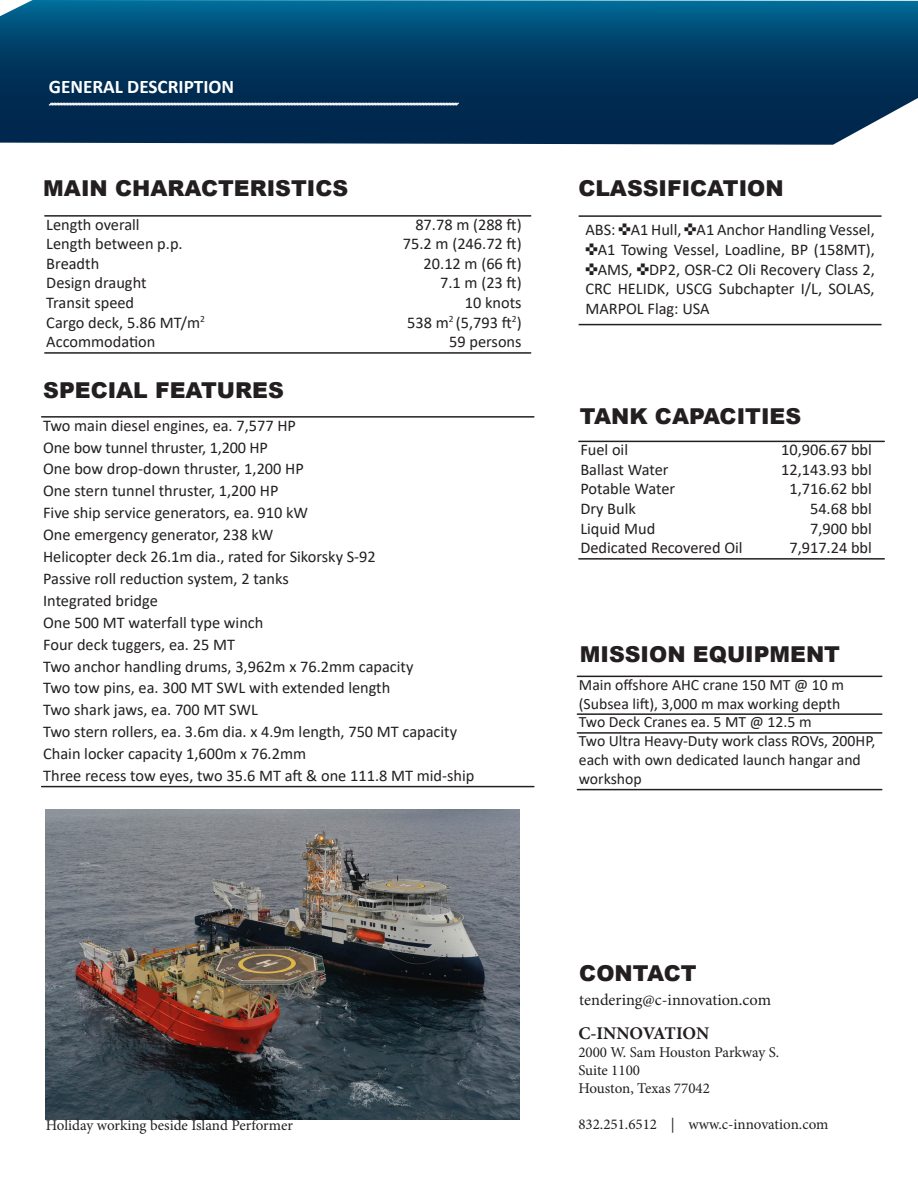
<style>
.page{position:relative;width:918px;height:1188px;background:#fff}
.page>*{position:absolute;margin:0;border:0;box-sizing:border-box;transform-origin:0 0}
.t1{font:900 21.9px "Arial";color:#231f20}
.t2{font:700 19.2px "Calibri";color:#fff}
.t3{font:700 17.85px "Minion Pro";letter-spacing:-.01em;color:#231f20}
.t4{font:16.35px/19.6px "Calibri";color:#231f20;text-align:justify}
.t5{font:16.35px "Minion Pro";color:#231f20}
.t6{font:15.75px/18.9px "Calibri";color:#231f20}
.t7{font:15px "Minion Pro";color:#231f20}
</style>
<div class="page">
<svg style="left:0;top:0;width:918px;height:145px;background:#074067"></svg>
<svg style="left:48px;top:102px;width:412px;height:4px"></svg>
<img style="left:46px;top:810px;width:474px;height:309px">
<hr style="left:577px;top:676px;width:305px;height:1px;background:#231f20">
<hr style="left:577px;top:732px;width:305px;height:2px;background:#231f20">
<hr style="left:577px;top:713px;width:305px;height:2px;background:#231f20">
<hr style="left:577px;top:789px;width:305px;height:1px;background:#231f20">
<hr style="left:579px;top:441px;width:305px;height:1px;background:#231f20">
<hr style="left:579px;top:558px;width:305px;height:2px;background:#231f20">
<hr style="left:45px;top:215px;width:486px;height:2px;background:#231f20">
<hr style="left:45px;top:352px;width:486px;height:2px;background:#231f20">
<hr style="left:42px;top:416px;width:492px;height:2px;background:#231f20">
<hr style="left:42px;top:786px;width:492px;height:1px;background:#231f20">
<hr style="left:579px;top:324px;width:303px;height:1px;background:#231f20">
<hr style="left:579px;top:215px;width:303px;height:2px;background:#231f20">
<p class="t2" style="left:49px;top:73px;width:187px">GENERAL DESCRIPTION</p>
<p class="t1" style="left:43px;top:172px;width:306px">MAIN CHARACTERISTICS</p>
<p class="t4" style="left:46px;top:214px;width:95px">Length overall</p>
<p class="t4" style="left:46px;top:234px;width:138px">Length between p.p.</p>
<p class="t4" style="left:46px;top:253px;width:54px">Breadth</p>
<p class="t4" style="left:46px;top:273px;width:102px">Design draught</p>
<p class="t4" style="left:46px;top:292px;width:89px">Transit speed</p>
<p class="t4" style="left:46px;top:312px;width:160px">Cargo deck, 5.86 MT/m<sup>2</sup></p>
<p class="t4" style="left:46px;top:332px;width:111px">Accommodation</p>
<p class="t1" style="left:43px;top:375px;width:242px">SPECIAL FEATURES</p>
<p class="t4" style="left:415px;top:214px;width:108px">87.78 m (288 ft)</p>
<p class="t4" style="left:403px;top:234px;width:120px">75.2 m (246.72 ft)</p>
<p class="t4" style="left:424px;top:253px;width:99px">20.12 m (66 ft)</p>
<p class="t4" style="left:440px;top:273px;width:83px">7.1 m (23 ft)</p>
<p class="t4" style="left:465px;top:292px;width:58px">10 knots</p>
<p class="t4" style="left:407px;top:312px;width:116px">538 m<sup>2</sup> (5,793 ft<sup>2</sup>)</p>
<p class="t4" style="left:449px;top:332px;width:74px">59 persons</p>
<p class="t4" style="left:43px;top:415px;width:254px">Two main diesel engines, ea. 7,577 HP</p>
<p class="t4" style="left:43px;top:437px;width:226px">One bow tunnel thruster, 1,200 HP</p>
<p class="t4" style="left:43px;top:459px;width:262px">One bow drop-down thruster, 1,200 HP</p>
<p class="t4" style="left:43px;top:481px;width:237px">One stern tunnel thruster, 1,200 HP</p>
<p class="t4" style="left:43px;top:503px;width:266px">Five ship service generators, ea. 910 kW</p>
<p class="t4" style="left:43px;top:524px;width:232px">One emergency generator, 238 kW</p>
<p class="t4" style="left:43px;top:546px;width:334px">Helicopter deck 26.1m dia., rated for Sikorsky S-92</p>
<p class="t4" style="left:43px;top:568px;width:247px">Passive roll reduction system, 2 tanks</p>
<p class="t4" style="left:43px;top:590px;width:116px">Integrated bridge</p>
<p class="t4" style="left:43px;top:612px;width:222px">One 500 MT waterfall type winch</p>
<p class="t4" style="left:43px;top:634px;width:193px">Four deck tuggers, ea. 25 MT</p>
<p class="t4" style="left:43px;top:656px;width:372px">Two anchor handling drums, 3,962m x 76.2mm capacity</p>
<p class="t4" style="left:43px;top:678px;width:349px">Two tow pins, ea. 300 MT SWL with extended length</p>
<p class="t4" style="left:43px;top:700px;width:216px">Two shark jaws, ea. 700 MT SWL</p>
<p class="t4" style="left:43px;top:722px;width:416px">Two stern rollers, ea. 3.6m dia. x 4.9m length, 750 MT capacity</p>
<p class="t4" style="left:43px;top:743px;width:265px">Chain locker capacity 1,600m x 76.2mm</p>
<p class="t4" style="left:43px;top:765px;width:433px">Three recess tow eyes, two 35.6 MT aft &amp; one 111.8 MT mid-ship</p>
<p class="t1" style="left:578px;top:172px;width:207px">CLASSIFICATION</p>
<p class="t4" style="left:585px;top:220px;width:291px">ABS: ✜A1 Hull, ✜A1 Anchor Handling Vessel, ✜A1 Towing Vessel, Loadline, BP (158MT), ✜AMS, ✜DP2, OSR-C2 Oli Recovery Class 2, CRC HELIDK, USCG Subchapter I/L, SOLAS, MARPOL Flag: USA</p>
<p class="t1" style="left:580px;top:400px;width:223px">TANK CAPACITIES</p>
<p class="t4" style="left:580px;top:439px;width:49px">Fuel oil</p>
<p class="t4" style="left:580px;top:459px;width:90px">Ballast Water</p>
<p class="t4" style="left:580px;top:479px;width:96px">Potable Water</p>
<p class="t4" style="left:580px;top:498px;width:57px">Dry Bulk</p>
<p class="t4" style="left:580px;top:518px;width:76px">Liquid Mud</p>
<p class="t4" style="left:580px;top:538px;width:164px">Dedicated Recovered Oil</p>
<p class="t4" style="left:781px;top:439px;width:92px">10,906.67 bbl</p>
<p class="t4" style="left:781px;top:459px;width:92px">12,143.93 bbl</p>
<p class="t4" style="left:789px;top:479px;width:84px">1,716.62 bbl</p>
<p class="t4" style="left:810px;top:498px;width:63px">54.68 bbl</p>
<p class="t4" style="left:810px;top:518px;width:63px">7,900 bbl</p>
<p class="t4" style="left:789px;top:538px;width:84px">7,917.24 bbl</p>
<p class="t1" style="left:580px;top:639px;width:262px">MISSION EQUIPMENT</p>
<p class="t6" style="left:579px;top:675px;width:267px">Main offshore AHC crane 150 MT @ 10 m (Subsea lift), 3,000 m max working depth</p>
<p class="t6" style="left:579px;top:712px;width:234px">Two Deck Cranes ea. 5 MT @ 12.5 m</p>
<p class="t6" style="left:579px;top:731px;width:298px">Two Ultra Heavy-Duty work class ROVs, 200HP, each with own dedicated launch hangar and workshop</p>
<p class="t7" style="left:46px;top:1115px;width:249px">Holiday working beside Island Performer</p>
<p class="t1" style="left:579px;top:957px;width:119px">CONTACT</p>
<p class="t5" style="left:579px;top:989px;width:193px">tendering@c-innovation.com</p>
<p class="t3" style="left:578px;top:1022px;width:132px">C-INNOVATION</p>
<p class="t7" style="left:578px;top:1042px;width:203px">2000 W. Sam Houston Parkway S.</p>
<p class="t7" style="left:578px;top:1060px;width:63px">Suite 1100</p>
<p class="t7" style="left:578px;top:1078px;width:133px">Houston, Texas 77042</p>
<p class="t7" style="left:578px;top:1114px;width:252px">832.251.6512 | www.c-innovation.com</p>
</div>
